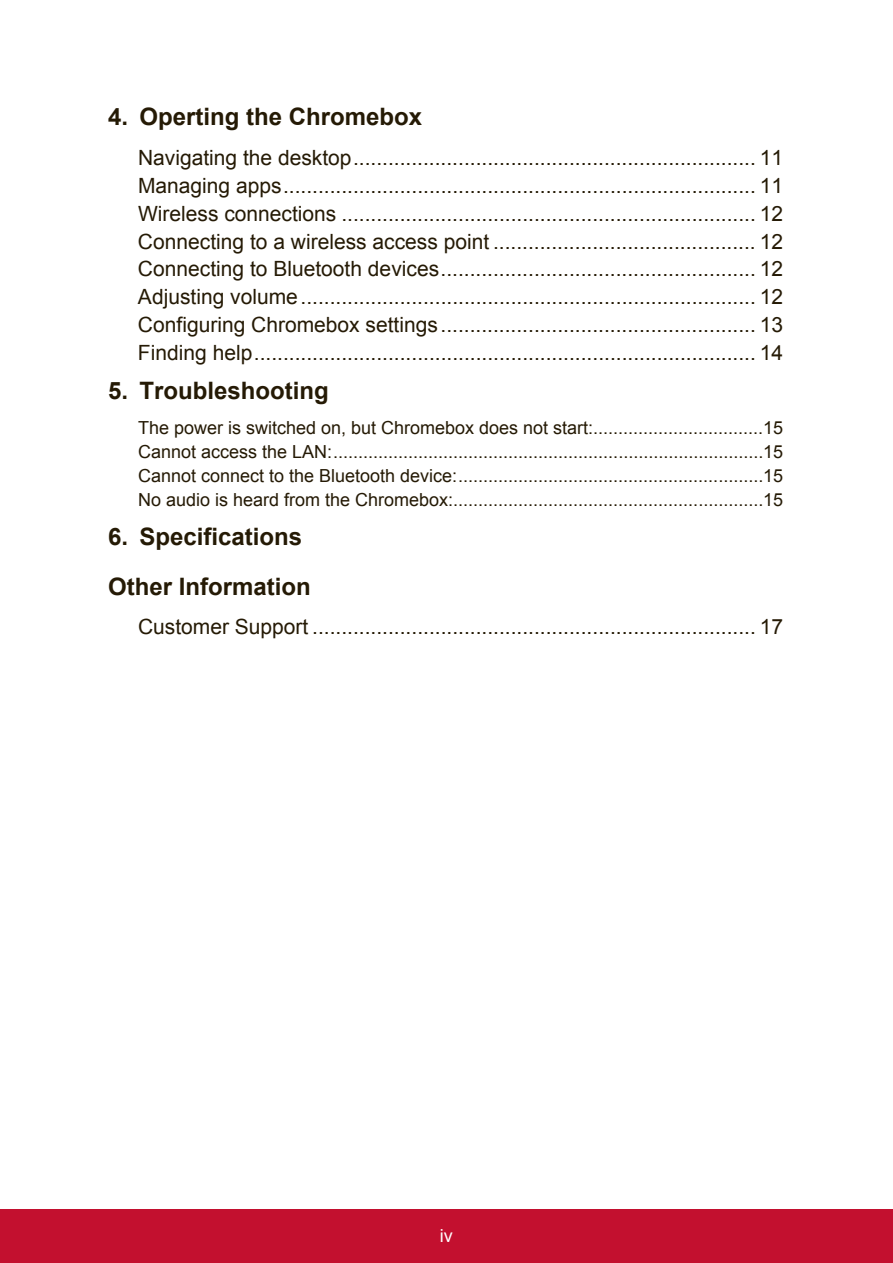
<style>
.page{position:relative;width:893px;height:1263px;background:#fff}
.page>*{position:absolute;margin:0;border:0;box-sizing:border-box;transform-origin:0 0}
.t1{font:700 24px/49.9px "Arial";color:#251a05}
.t2{font:21px/27.9px "Arial";color:#251a05;text-align:justify}
.t3{font:18px/24px "Arial";color:#251a05;text-align:justify}
.t4{font:18px "Arial";color:#fff}
</style>
<div class="page">
<div style="left:0;top:1210px;width:893px;height:53px;background:#c3102f"></div>
<p class="t1" style="left:108px;top:93px;width:316px">4. Operting the Chromebox</p>
<p class="t2" style="left:138px;top:144px;width:647px">Navigating the desktop..................................................................... 11<br>Managing apps................................................................................. 11<br>Wireless connections ....................................................................... 12<br>Connecting to a wireless access point ............................................. 12<br>Connecting to Bluetooth devices...................................................... 12<br>Adjusting volume.............................................................................. 12<br>Configuring Chromebox settings ...................................................... 13<br>Finding help...................................................................................... 14</p>
<p class="t1" style="left:108px;top:366px;width:222px">5. Troubleshooting</p>
<p class="t3" style="left:138px;top:416px;width:646px">The power is switched on, but Chromebox does not start:..................................15<br>Cannot access the LAN:......................................................................................15<br>Cannot connect to the Bluetooth device:.............................................................15<br>No audio is heard from the Chromebox:..............................................................15</p>
<p class="t1" style="left:108px;top:512px;width:204px">6. Specifications<br>Other Information</p>
<p class="t2" style="left:138px;top:613px;width:646px">Customer Support ............................................................................ 17</p>
<p class="t4" style="left:440px;top:1223px;width:14px">iv</p>
</div>
